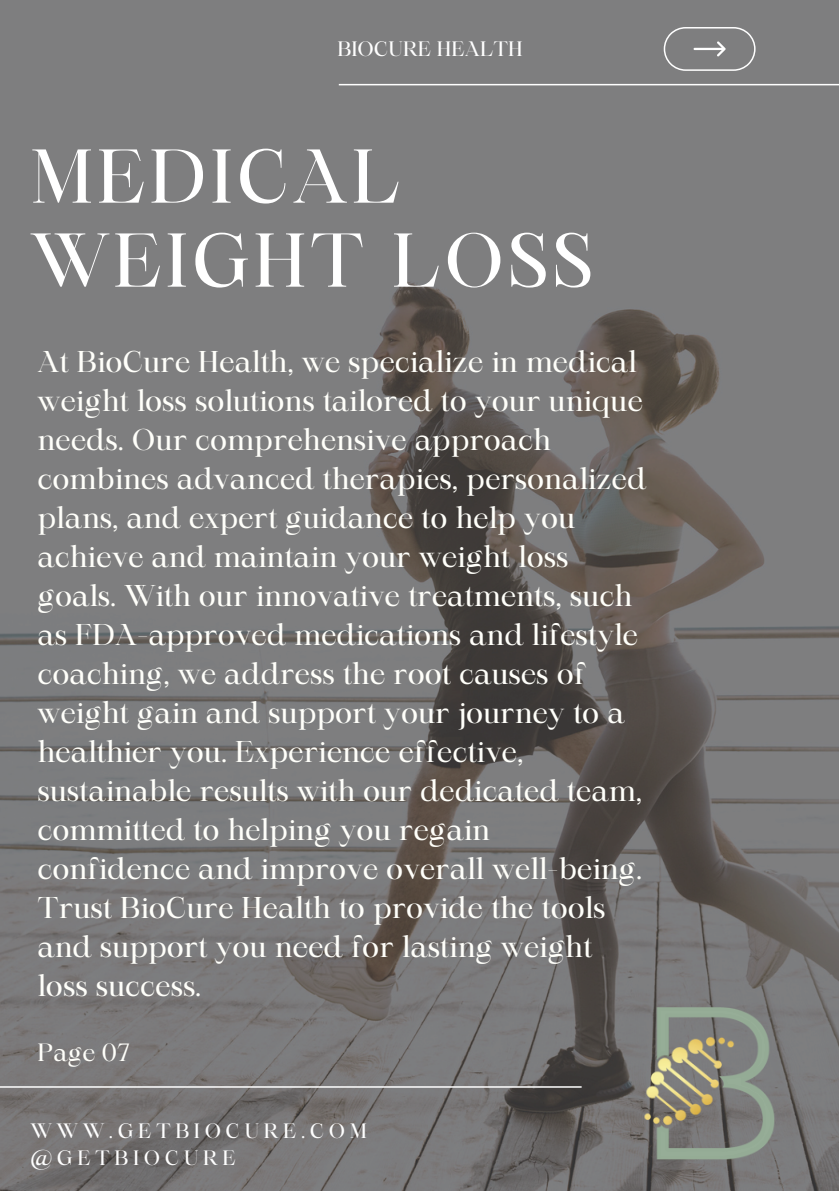
<style>
.page{position:relative;width:839px;height:1191px;background:#fff}
.page>*{position:absolute;margin:0;border:0;box-sizing:border-box;transform-origin:0 0}
.t1{font:73px/84px "Maharlika";letter-spacing:.05em;color:#fff}
.t2{font:28.8px/39px "Maharlika";color:#fffffa}
.t3{font:24px "Maharlika";color:#fffffa}
.t4{font:20px "Maharlika";letter-spacing:.23em;color:#fff}
.t5{font:20px "Maharlika";color:#fff}
</style>
<div class="page">
<img style="left:0;top:0;width:838px;height:1191px">
<hr style="left:339px;top:84px;width:499px;height:1px;background:#fff">
<svg style="left:663px;top:27px;width:92px;height:44px;background:#8c8c8d"></svg>
<hr style="left:0;top:1086px;width:581px;height:2px;background:#fff">
<img style="left:635px;top:1003px;width:148px;height:168px">
<p class="t5" style="left:337px;top:41px;width:187px">BIOCURE HEALTH</p>
<p class="t1" style="left:30px;top:141px;width:564px">MEDICAL<br>WEIGHT LOSS</p>
<p class="t2" style="left:38px;top:345px;width:610px">At BioCure Health, we specialize in medical weight loss solutions tailored to your unique needs. Our comprehensive approach combines advanced therapies, personalized plans, and expert guidance to help you achieve and maintain your weight loss goals. With our innovative treatments, such as FDA-approved medications and lifestyle coaching, we address the root causes of weight gain and support your journey to a healthier you. Experience effective, sustainable results with our dedicated team, committed to helping you regain confidence and improve overall well-being.<br>Trust BioCure Health to provide the tools and support you need for lasting weight loss success.</p>
<p class="t3" style="left:38px;top:1043px;width:94px">Page 07</p>
<h1 class="t4" style="left:30px;top:1123px;width:338px">WWW.GETBIOCURE.COM</h1>
<h2 class="t4" style="left:30px;top:1150px;width:207px">@GETBIOCURE</h2>
</div>
